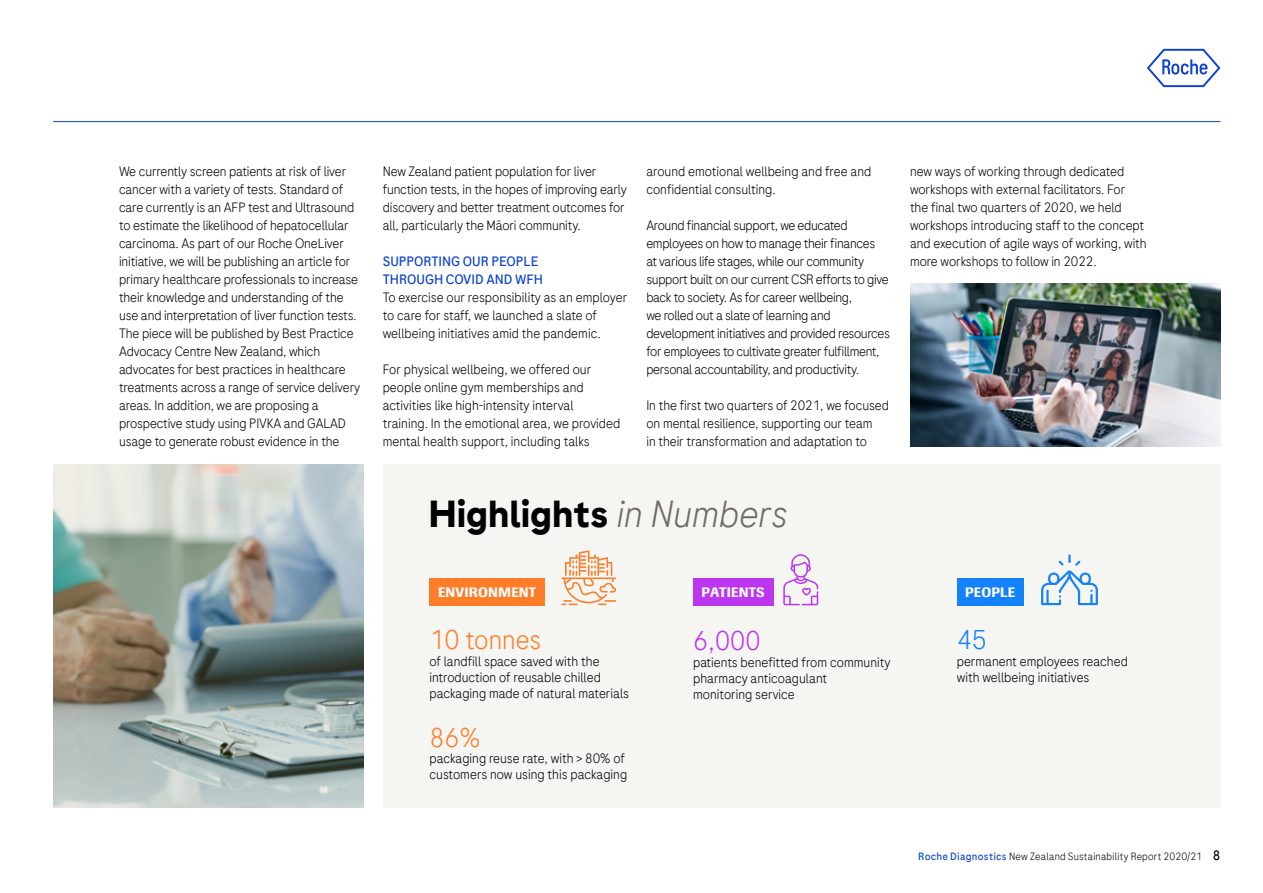
<style>
.page{position:relative;width:1263px;height:893px;background:#fff}
.page>*{position:absolute;margin:0;border:0;box-sizing:border-box;transform-origin:0 0}
.t1{font:700 37.5px "Roche Sans";color:#000}
.t2{font:300 27px "Roche Sans";color:#ff7d29}
.t3{font:300 27px "Roche Sans";color:#bc36f0}
.t4{font:300 27px "Roche Sans";color:#1482fa}
.t5{font:300 13.5px/18px "Roche Sans";letter-spacing:-.01em;color:#000}
.t6{font:13.5px/18px "Roche Sans";color:#0b41cd}
.t7{font:500 13.5px "Imago";letter-spacing:.015em;color:#fff}
.t8{font:300 10.5px "Roche Sans";letter-spacing:.02em;color:#000}
.s1{font-weight:300;font-style:italic;color:#706b69}
.s2{font-weight:400;color:#0b41cd}
.s3{font-weight:400;font-size:13.5px}
</style>
<div class="page">
<div style="left:383px;top:464px;width:837px;height:344px;background:#f5f5f2"></div>
<div style="left:693px;top:578px;width:81px;height:27px;background:#bc36f0"></div>
<svg style="left:783px;top:554px;width:35px;height:51px"></svg>
<div style="left:957px;top:578px;width:66px;height:27px;background:#1482fa"></div>
<svg style="left:1041px;top:554px;width:57px;height:51px"></svg>
<div style="left:429px;top:578px;width:116px;height:27px;background:#ff7d29"></div>
<svg style="left:561px;top:550px;width:55px;height:55px"></svg>
<img style="left:53px;top:464px;width:311px;height:344px">
<img style="left:910px;top:284px;width:310px;height:162px">
<hr style="left:53px;top:121px;width:1167px;height:1px;background:#0b41cd">
<svg style="left:1147px;top:49px;width:73px;height:38px"></svg>
<p class="t5" style="left:119px;top:162px;width:243px">We currently screen patients at risk of liver cancer with a variety of tests. Standard of care currently is an AFP test and Ultrasound to estimate the likelihood of hepatocellular carcinoma. As part of our Roche OneLiver initiative, we will be publishing an article for primary healthcare professionals to increase their knowledge and understanding of the use and interpretation of liver function tests.<br>The piece will be published by Best Practice Advocacy Centre New Zealand, which advocates for best practices in healthcare treatments across a range of service delivery areas. In addition, we are proposing a prospective study using PIVKA and GALAD usage to generate robust evidence in the</p>
<p class="t5" style="left:383px;top:162px;width:246px">New Zealand patient population for liver function tests, in the hopes of improving early discovery and better treatment outcomes for all, particularly the Māori community.</p>
<p class="t6" style="left:383px;top:252px;width:162px">SUPPORTING OUR PEOPLE<br>THROUGH COVID AND WFH</p>
<p class="t5" style="left:383px;top:288px;width:246px">To exercise our responsibility as an employer to care for staff, we launched a slate of wellbeing initiatives amid the pandemic.</p>
<p class="t5" style="left:383px;top:360px;width:239px">For physical wellbeing, we offered our people online gym memberships and activities like high-intensity interval training. In the emotional area, we provided mental health support, including talks</p>
<p class="t5" style="left:646px;top:162px;width:226px">around emotional wellbeing and free and confidential consulting.</p>
<p class="t5" style="left:646px;top:216px;width:245px">Around financial support, we educated employees on how to manage their finances<br>at various life stages, while our community support built on our current CSR efforts to give back to society. As for career wellbeing,<br>we rolled out a slate of learning and development initiatives and provided resources for employees to cultivate greater fulfillment, personal accountability, and productivity.</p>
<p class="t5" style="left:646px;top:396px;width:244px">In the first two quarters of 2021, we focused on mental resilience, supporting our team<br>in their transformation and adaptation to</p>
<h1 class="t1" style="left:429px;top:491px;width:360px">Highlights <span class="s1">in Numbers</span></h1>
<p class="t5" style="left:910px;top:162px;width:238px">new ways of working through dedicated workshops with external facilitators. For the final two quarters of 2020, we held workshops introducing staff to the concept and execution of agile ways of working, with more workshops to follow in 2022.</p>
<p class="t7" style="left:438px;top:583px;width:100px">ENVIRONMENT</p>
<h2 class="t2" style="left:429px;top:623px;width:113px">10 tonnes</h2>
<p class="t5" style="left:429px;top:653px;width:201px;line-height:16.2px">of landfill space saved with the introduction of reusable chilled packaging made of natural materials</p>
<h2 class="t2" style="left:429px;top:721px;width:52px">86%</h2>
<p class="t5" style="left:429px;top:750px;width:199px;line-height:16.2px">packaging reuse rate, with &gt; 80% of customers now using this packaging</p>
<p class="t7" style="left:702px;top:583px;width:65px">PATIENTS</p>
<h2 class="t3" style="left:693px;top:624px;width:69px">6,000</h2>
<p class="t5" style="left:693px;top:653px;width:199px;line-height:16.2px">patients benefitted from community pharmacy anticoagulant<br>monitoring service</p>
<p class="t7" style="left:965px;top:583px;width:51px">PEOPLE</p>
<h2 class="t4" style="left:957px;top:623px;width:32px">45</h2>
<p class="t5" style="left:957px;top:653px;width:173px;line-height:16.2px">permanent employees reached with wellbeing initiatives</p>
<p class="t8" style="left:918px;top:850px;width:304px"><span class="s2">Roche Diagnostics</span> New Zealand Sustainability Report 2020/21 <span class="s3">8</span></p>
</div>
